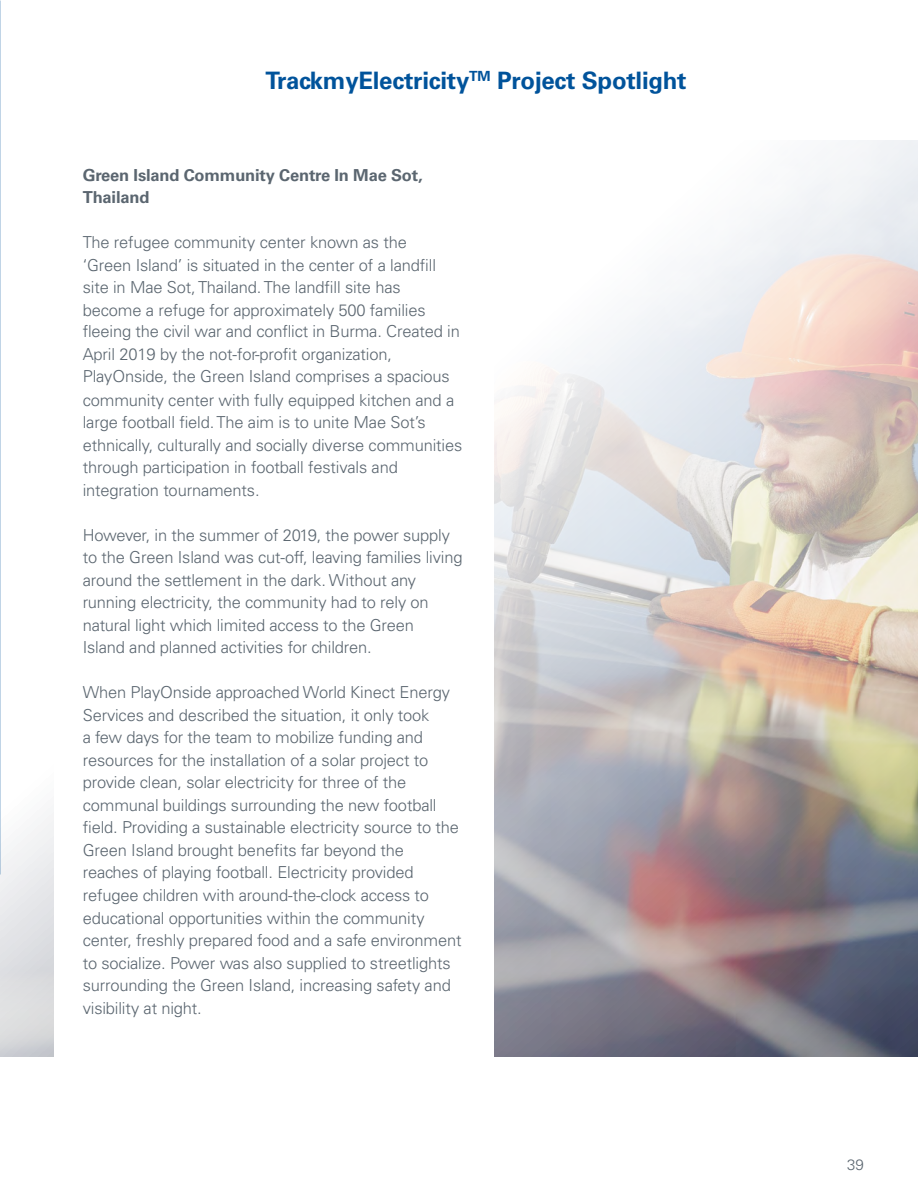
<style>
.page{position:relative;width:918px;height:1188px;background:#fff}
.page>*{position:absolute;margin:0;border:0;box-sizing:border-box;transform-origin:0 0}
.t1{font:700 24px "Univers LT Std";letter-spacing:-.01em;color:#00539b}
.t2{font:300 16.5px/22.5px "Univers LT Std";letter-spacing:-.01em;color:#5b6670}
.t3{font:700 16.5px/22.5px "Univers LT Std";letter-spacing:-.01em;color:#5b6670}
.t4{font:300 15px "Univers LT Std";color:#5b6670}
</style>
<div class="page">
<img style="left:0;top:0;width:1px;height:875px">
<img style="left:0;top:140px;width:918px;height:917px">
<div style="left:54px;top:92px;width:439px;height:1024px;background:#fff"></div>
<h1 class="t1" style="left:265px;top:66px;width:423px">TrackmyElectricity<sup>TM</sup> Project Spotlight</h1>
<p class="t3" style="left:83px;top:164px;width:341px">Green Island Community Centre In Mae Sot,<br>Thailand</p>
<p class="t2" style="left:83px;top:231px;width:381px">The refugee community center known as the<br>‘Green Island’ is situated in the center of a landfill site in Mae Sot,Thailand. The landfill site has become a refuge for approximately 500 families fleeing the civil war and conflict in Burma. Created in April 2019 by the not-for-profit organization, PlayOnside, the Green Island comprises a spacious community center with fully equipped kitchen and a large football field.The aim is to unite Mae Sot’s ethnically, culturally and socially diverse communities through participation in football festivals and integration tournaments.</p>
<p class="t2" style="left:83px;top:524px;width:381px">However, in the summer of 2019, the power supply to the Green Island was cut-off, leaving families living around the settlement in the dark. Without any running electricity, the community had to rely on natural light which limited access to the Green<br>Island and planned activities for children.</p>
<p class="t2" style="left:83px;top:681px;width:380px">When PlayOnside approached World Kinect Energy Services and described the situation, it only took<br>a few days for the team to mobilize funding and resources for the installation of a solar project to provide clean, solar electricity for three of the communal buildings surrounding the new football field. Providing a sustainable electricity source to the Green Island brought benefits far beyond the reaches of playing football. Electricity provided refugee children with around-the-clock access to educational opportunities within the community center, freshly prepared food and a safe environment to socialize. Power was also supplied to streetlights surrounding the Green Island, increasing safety and visibility at night.</p>
<p class="t4" style="left:847px;top:1156px;width:18px">39</p>
</div>
